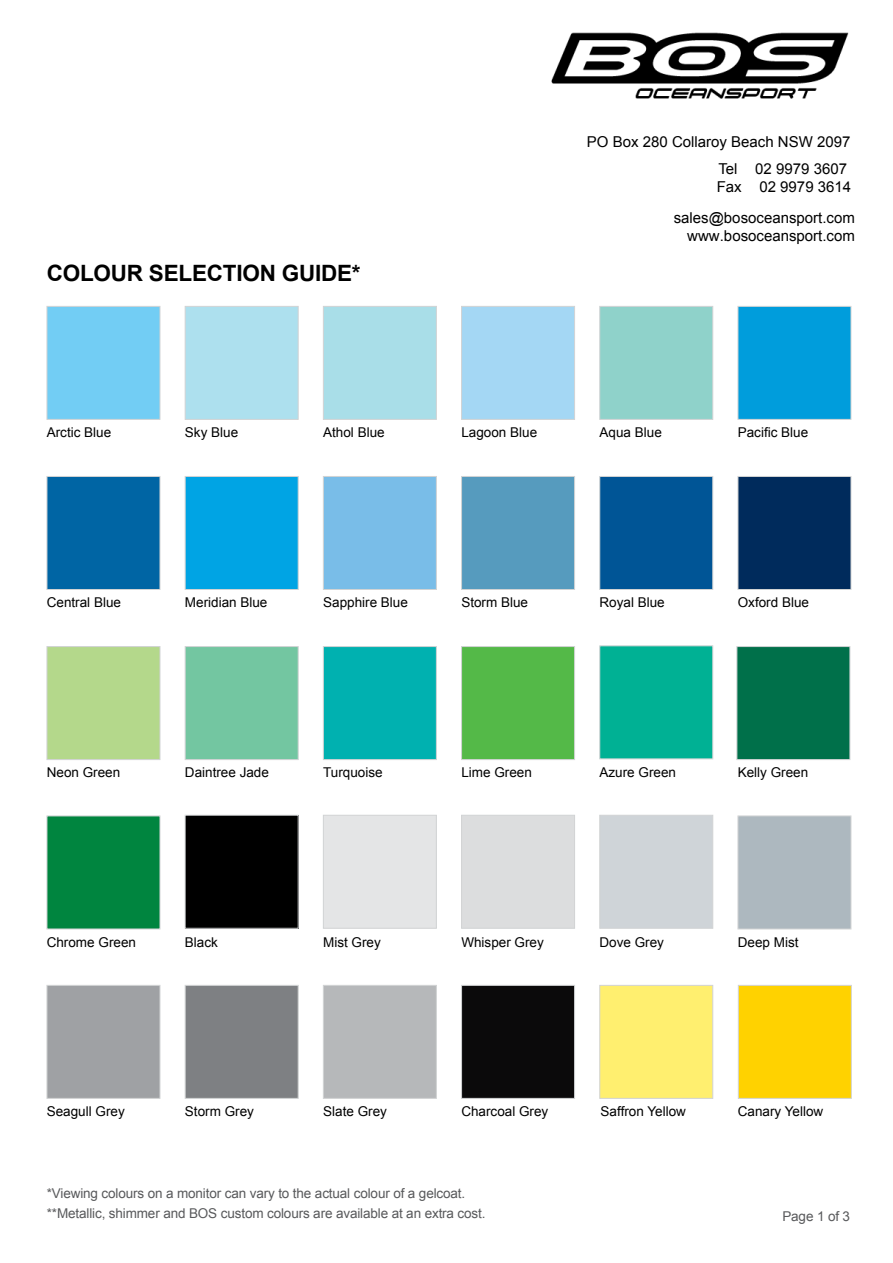
<style>
.page{position:relative;width:893px;height:1263px;background:#fff}
.page>*{position:absolute;margin:0;border:0;box-sizing:border-box;transform-origin:0 0}
.t1{font:700 22.5px "Arial";letter-spacing:-.01em;color:#000}
.t2{font:15px/26.5px "Arial";color:#000;text-align:right}
.t3{font:13.5px "Arial";color:#000}
.t4{font:13.5px/20.4px "Arial";letter-spacing:-.01em;color:#58595b}
.s1{font-style:inherit}
</style>
<div class="page">
<div style="left:47px;top:306px;width:113px;height:114px;background:#72cdf4;border:1px solid #d1d3d4"></div>
<div style="left:185px;top:306px;width:113px;height:114px;background:#ade0ee;border:1px solid #d1d3d4"></div>
<div style="left:323px;top:306px;width:114px;height:114px;background:#a9dee8;border:1px solid #d1d3d4"></div>
<div style="left:461px;top:306px;width:114px;height:114px;background:#a4d7f4;border:1px solid #d1d3d4"></div>
<div style="left:600px;top:306px;width:113px;height:114px;background:#8fd2ca;border:1px solid #d1d3d4"></div>
<div style="left:738px;top:306px;width:113px;height:114px;background:#009ddc;border:1px solid #d1d3d4"></div>
<div style="left:47px;top:476px;width:113px;height:114px;background:#0065a4;border:1px solid #d1d3d4"></div>
<div style="left:185px;top:476px;width:113px;height:114px;background:#00a4e4;border:1px solid #d1d3d4"></div>
<div style="left:323px;top:476px;width:114px;height:114px;background:#79bde8;border:1px solid #d1d3d4"></div>
<div style="left:461px;top:476px;width:114px;height:114px;background:#569bbe;border:1px solid #d1d3d4"></div>
<div style="left:600px;top:476px;width:113px;height:114px;background:#005596;border:1px solid #d1d3d4"></div>
<div style="left:738px;top:476px;width:113px;height:114px;background:#002b5c;border:1px solid #d1d3d4"></div>
<div style="left:47px;top:646px;width:113px;height:114px;background:#b4d88b;border:1px solid #d1d3d4"></div>
<div style="left:185px;top:646px;width:113px;height:114px;background:#73c6a1;border:1px solid #d1d3d4"></div>
<div style="left:323px;top:646px;width:114px;height:114px;background:#00b1b0;border:1px solid #d1d3d4"></div>
<div style="left:461px;top:646px;width:114px;height:114px;background:#54b948;border:1px solid #d1d3d4"></div>
<div style="left:600px;top:646px;width:113px;height:113px;background:#00b194"></div>
<div style="left:737px;top:646px;width:113px;height:114px;background:#00704a;border:1px solid #d1d3d4"></div>
<div style="left:47px;top:816px;width:113px;height:113px;background:#00853f"></div>
<div style="left:185px;top:815px;width:113px;height:113px;background:#000"></div>
<div style="left:323px;top:815px;width:114px;height:113px;background:#e4e5e6;border:1px solid #d1d3d4"></div>
<div style="left:461px;top:815px;width:114px;height:113px;background:#dcddde"></div>
<div style="left:600px;top:815px;width:113px;height:113px;background:#cfd4d8"></div>
<div style="left:738px;top:816px;width:113px;height:113px;background:#adb8bf;border:1px solid #d1d3d4"></div>
<div style="left:47px;top:985px;width:113px;height:113px;background:#9fa1a4;border:1px solid #d1d3d4"></div>
<div style="left:185px;top:985px;width:113px;height:113px;background:#7e8083;border:1px solid #d1d3d4"></div>
<div style="left:323px;top:985px;width:114px;height:113px;background:#b6b8ba;border:1px solid #d1d3d4"></div>
<div style="left:461px;top:985px;width:114px;height:113px;background:#0b0a0b;border:1px solid #d1d3d4"></div>
<div style="left:600px;top:985px;width:113px;height:113px;background:#ffef6f;border:1px solid #d1d3d4"></div>
<div style="left:738px;top:985px;width:113px;height:113px;background:#ffd200;border:1px solid #d1d3d4"></div>
<img style="left:551px;top:32px;width:298px;height:67px">
<h1 class="t1" style="left:47px;top:258px;width:315px">COLOUR SELECTION GUIDE*</h1>
<p class="t2" style="left:587px;top:129px;width:265px">PO Box 280 Collaroy Beach NSW 2097<br>Tel 02 9979 3607</p>
<p class="t2" style="left:674px;top:171px;width:183px;line-height:31px">Fax 02 9979 3614 sales@bosoceansport.com</p>
<p class="t2" style="left:687px;top:222px;width:169px">www.bosoceansport.com</p>
<p class="t3" style="left:47px;top:424px;width:66px">Arctic Blue</p>
<p class="t3" style="left:185px;top:424px;width:55px">Sky Blue</p>
<p class="t3" style="left:323px;top:424px;width:63px">Athol Blue</p>
<p class="t3" style="left:461px;top:424px;width:77px">Lagoon Blue</p>
<p class="t3" style="left:600px;top:424px;width:64px">Aqua Blue</p>
<p class="t3" style="left:738px;top:424px;width:72px">Pacific Blue</p>
<p class="t3" style="left:47px;top:594px;width:76px">Central Blue</p>
<p class="t3" style="left:185px;top:594px;width:84px">Meridian Blue</p>
<p class="t3" style="left:323px;top:594px;width:86px">Sapphire Blue</p>
<p class="t3" style="left:461px;top:594px;width:68px">Storm Blue</p>
<p class="t3" style="left:600px;top:594px;width:67px">Royal Blue</p>
<p class="t3" style="left:738px;top:594px;width:73px">Oxford Blue</p>
<p class="t3" style="left:47px;top:764px;width:75px">Neon Green</p>
<p class="t3" style="left:185px;top:764px;width:86px">Daintree Jade</p>
<p class="t3" style="left:323px;top:764px;width:61px">Turquoise</p>
<p class="t3" style="left:461px;top:764px;width:72px">Lime Green</p>
<p class="t3" style="left:599px;top:764px;width:78px">Azure Green</p>
<p class="t3" style="left:738px;top:764px;width:72px">Kelly Green</p>
<p class="t3" style="left:47px;top:934px;width:91px">Chrome Green</p>
<p class="t3" style="left:185px;top:934px;width:35px">Black</p>
<p class="t3" style="left:323px;top:934px;width:59px">Mist Grey</p>
<p class="t3" style="left:461px;top:934px;width:84px">Whisper Grey</p>
<p class="t3" style="left:599px;top:934px;width:66px">Dove Grey</p>
<p class="t3" style="left:738px;top:933px;width:62px">Deep Mist</p>
<p class="t3" style="left:47px;top:1102px;width:80px">Seagull Grey</p>
<p class="t3" style="left:185px;top:1102px;width:71px">Storm Grey</p>
<p class="t3" style="left:323px;top:1102px;width:65px">Slate Grey</p>
<p class="t3" style="left:461px;top:1102px;width:89px">Charcoal Grey</p>
<p class="t3" style="left:601px;top:1102px;width:87px">Saffron Yellow</p>
<p class="t3" style="left:738px;top:1102px;width:87px">Canary Yellow</p>
<p class="t4" style="left:47px;top:1183px;width:440px">*Viewing colours on a monitor can vary to the actual colour of a gelcoat. **Metallic, shimmer and BOS custom colours are available at an extra cost.</p>
<p class="t4" style="left:782px;top:1206px;width:69px">Page 1 of <span class="s1">3</span></p>
</div>
